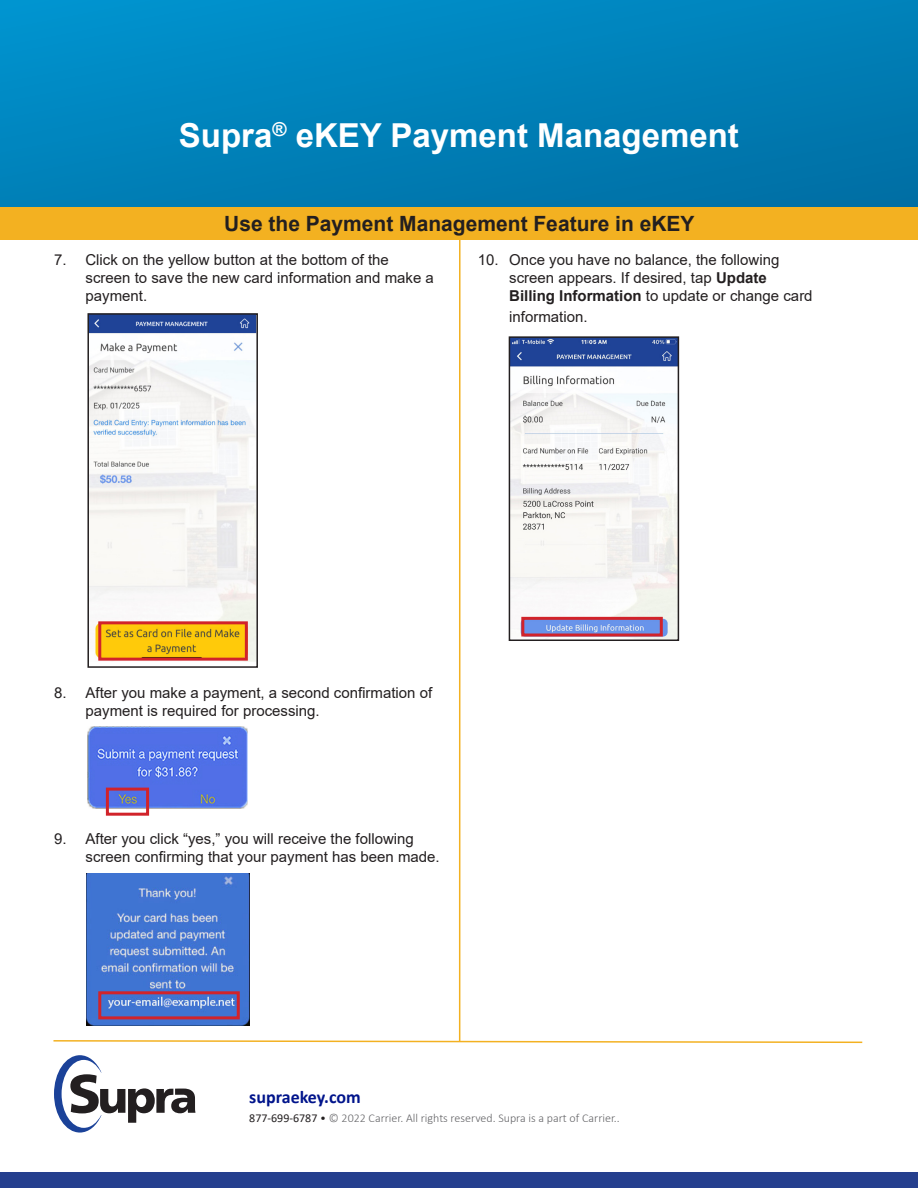
<style>
.page{position:relative;width:918px;height:1188px;background:#fff}
.page>*{position:absolute;margin:0;border:0;box-sizing:border-box;transform-origin:0 0}
.t1{font:700 33px "Arial";color:#fff}
.Body{font:700 21px "Arial";color:#231f20}
.t2{font:700 18px "Calibri";color:#00148b}
.t3{font:15px/18px "Arial";color:#231f20}
.t4{font:300 12px "Calibri";color:#656568}
.s1{font-weight:700}
.s2{font-weight:400;color:#231f20}
.s3{color:#231f20}
</style>
<div class="page">
<img style="left:90px;top:316px;width:165px;height:345px">
<div style="left:87px;top:313px;width:171px;height:355px;border:2px solid #231f20"></div>
<img style="left:87px;top:727px;width:161px;height:81px">
<div style="left:0;top:207px;width:918px;height:33px;background:#f3b121"></div>
<div style="left:0;top:0;width:918px;height:207px;background:linear-gradient(to right,#008ac4,#0078ae)"></div>
<div style="left:0;top:1173px;width:918px;height:15px;background:#253f8e"></div>
<svg style="left:54px;top:1055px;width:141px;height:78px"></svg>
<svg style="left:53px;top:1039px;width:810px;height:5px"></svg>
<hr style="left:459px;top:237px;width:2px;height:804px;background:#f3b121">
<img style="left:512px;top:339px;width:164px;height:299px">
<div style="left:509px;top:336px;width:170px;height:305px;border:2px solid #231f20"></div>
<img style="left:86px;top:874px;width:163px;height:152px">
<div style="left:98px;top:621px;width:150px;height:40px;border:3px solid #d1232a"></div>
<div style="left:106px;top:788px;width:43px;height:28px;border:3px solid #d1232a"></div>
<div style="left:521px;top:617px;width:142px;height:20px;border:3px solid #d1232a"></div>
<div style="left:98px;top:991px;width:142px;height:28px;border:3px solid #d1232a"></div>
<p class="t1" style="left:179px;top:112px;width:562px">Supra<sup>®</sup> eKEY Payment Management</p>
<p class="Body" style="left:224px;top:209px;width:472px">Use the Payment Management Feature in eKEY</p>
<p class="t3" style="left:86px;top:251px;width:350px;text-indent:-32px">7. Click on the yellow button at the bottom of the screen to save the new card information and make a payment.</p>
<p class="t3" style="left:509px;top:250px;width:305px;text-indent:-32px">10. Once you have no balance, the following screen appears. If desired, tap <span class="s1">Update<br>Billing Information</span> to update or change card</p>
<p class="t3" style="left:509px;top:308px;width:80px">information.</p>
<p class="t3" style="left:86px;top:684px;width:348px;text-indent:-32px">8. After you make a payment, a second confirmation of payment is required for processing.</p>
<p class="t3" style="left:86px;top:829px;width:356px;text-indent:-32px">9. After you click “yes,” you will receive the following screen confirming that your payment has been made.</p>
<p class="t2" style="left:249px;top:1085px;width:113px">supraekey.com</p>
<p class="t4" style="left:249px;top:1111px;width:372px"><span class="s2">877-699-6787</span> <span class="s3">•</span> © 2022 Carrier. All rights reserved. Supra is a part of Carrier..</p>
</div>
